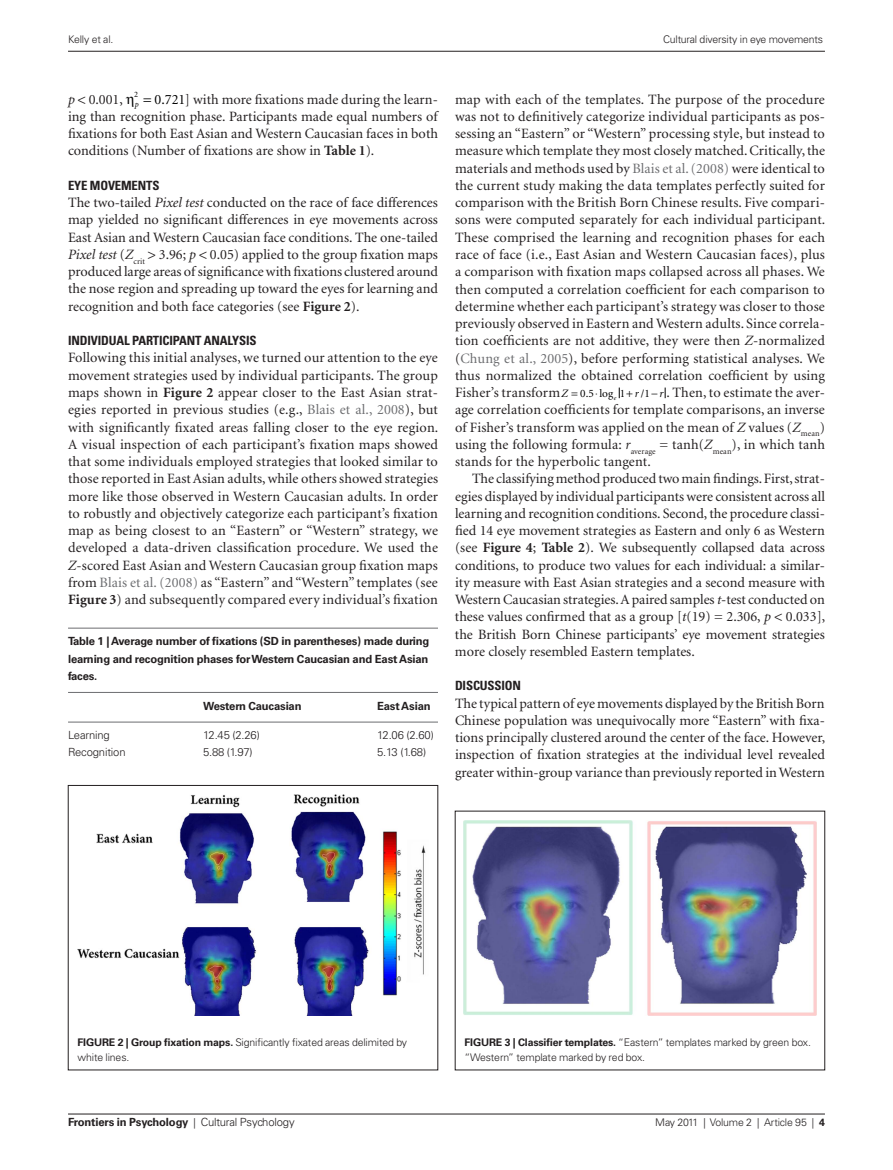
<style>
.page{position:relative;width:893px;height:1170px;background:#fff}
.page>*{position:absolute;margin:0;border:0;box-sizing:border-box;transform-origin:0 0}
.t1{font:14.25px/17.2px "Minion";color:#231f20;text-align:justify}
.t2{font:700 condensed 12.75px "Univers";letter-spacing:-.01em;color:#231f20}
.t3{font:700 11.25px/17.2px "Univers";letter-spacing:-.015em;color:#231f20;text-align:justify}
.t4{font:300 11.25px "Univers";letter-spacing:-.015em;color:#231f20}
.t5{font:11.25px "Minion";color:#000}
.t6{font:italic 11.25px "Minion";color:#000}
.t7{font:300 10.5px/14.2px "Univers";letter-spacing:-.015em;color:#231f20}
.s1{color:#000}
.s2{font-weight:700}
.s3{font-style:italic}
.s4{color:#6c6d70}
.s5{font-style:italic;font-size:11.25px;color:#000}
.s6{font-style:normal}
.s7{font-weight:300;font-size:10.5px}
.s8{font-weight:300}
</style>
<div class="page">
<hr style="left:68px;top:628px;width:370px;height:1px;background:#6c6d70">
<hr style="left:68px;top:692px;width:370px;height:1px;background:#6c6d70">
<hr style="left:68px;top:721px;width:370px;height:1px;background:#6c6d70">
<img style="left:77px;top:794px;width:349px;height:221px">
<img style="left:463px;top:820px;width:353px;height:195px">
<hr style="left:68px;top:51px;width:757px;height:1px;background:#231f20">
<hr style="left:68px;top:1113px;width:757px;height:1px;background:#231f20">
<p class="t7" style="left:68px;top:32px;width:47px">Kelly et al.</p>
<p class="t7" style="left:663px;top:32px;width:162px">Cultural diversity in eye movements</p>
<p class="t1" style="left:68px;top:91px;width:371px;text-indent:66px"><sup>2</sup> <span class="s1">0.721</span>] with more fixations made during the learn&shy;ing than recognition phase. Participants made equal numbers of fixations for both East Asian and Western Caucasian faces in both conditions (Number of fixations are show in <span class="s2">Table 1</span>).</p>
<p class="t2" style="left:68px;top:177px;width:93px">EYE MOVEMENTS</p>
<p class="t1" style="left:68px;top:194px;width:372px">The two-tailed <span class="s3">Pixel test</span> conducted on the race of face differences map yielded no significant differences in eye movements across East Asian and Western Caucasian face conditions. The one-tailed <span class="s3">Pixel test</span> (<span class="s3">Z</span><sub>crit</sub> 3.96; <span class="s3">p</span> 0.05) applied to the group fixation maps produced large areas of significance with fixations clustered around the nose region and spreading up toward the eyes for learning and recognition and both face categories (see <span class="s2">Figure 2</span>).</p>
<p class="t2" style="left:68px;top:333px;width:190px">INDIVIDUAL PARTICIPANT ANALYSIS</p>
<p class="t1" style="left:68px;top:350px;width:372px">Following this initial analyses, we turned our attention to the eye movement strategies used by individual participants. The group maps shown in <span class="s2">Figure 2</span> appear closer to the East Asian strat&shy;egies reported in previous studies (e.g., <span class="s4">Blais et al., 2008</span>), but with significantly fixated areas falling closer to the eye region.<br>A visual inspection of each participant’s fixation maps showed that some individuals employed strategies that looked similar to those reported in East Asian adults, while others showed strategies more like those observed in Western Caucasian adults. In order to robustly and objectively categorize each participant’s fixation map as being closest to an “Eastern” or “Western” strategy, we developed a data-driven classification procedure. We used the <span class="s3">Z</span>-scored East Asian and Western Caucasian group fixation maps from <span class="s4">Blais et al. (2008)</span> as “Eastern” and “Western” templates (see <span class="s2">Figure 3</span>) and subsequently compared every individual’s fixation</p>
<p class="t3" style="left:68px;top:632px;width:363px">Table 1 | Average number of fixations (SD in parentheses) made during learning and recognition phases for Western Caucasian and East Asian faces.</p>
<p class="t3" style="left:203px;top:697px;width:100px">Western Caucasian</p>
<p class="t3" style="left:377px;top:697px;width:55px">East Asian</p>
<p class="t4" style="left:68px;top:728px;width:43px">Learning</p>
<p class="t4" style="left:203px;top:728px;width:58px">12.45 (2.26)</p>
<p class="t4" style="left:377px;top:728px;width:58px">12.06 (2.60)</p>
<p class="t4" style="left:68px;top:745px;width:59px">Recognition</p>
<p class="t4" style="left:203px;top:745px;width:51px">5.88 (1.97)</p>
<p class="t4" style="left:377px;top:745px;width:51px">5.13 (1.68)</p>
<p class="t1" style="left:68px;top:91px;width:72px"><span class="s3">p</span> 0.001, <sub>p</sub></p>
<p class="t1" style="left:455px;top:91px;width:372px">map with each of the templates. The purpose of the procedure was not to definitively categorize individual participants as pos&shy;sessing an “Eastern” or “Western” processing style, but instead to measure which template they most closely matched. Critically, the materials and methods used by <span class="s4">Blais et al. (2008)</span> were identical to the current study making the data templates perfectly suited for comparison with the British Born Chinese results. Five compari&shy;sons were computed separately for each individual participant.<br>These comprised the learning and recognition phases for each race of face (i.e., East Asian and Western Caucasian faces), plus a comparison with fixation maps collapsed across all phases. We then computed a correlation coefficient for each comparison to determine whether each participant’s strategy was closer to those previously observed in Eastern and Western adults. Since correla&shy;tion coefficients are not additive, they were then <span class="s3">Z</span>-normalized (<span class="s4">Chung et al., 2005</span>), before performing statistical analyses. We thus normalized the obtained correlation coefficient by using Fisher’s transform<span class="s5">Z</span></p>
<p class="t1" style="left:455px;top:384px;width:371px;text-indent:212px">. Then, to estimate the aver&shy;age correlation coefficients for template comparisons, an inverse of Fisher’s transform was applied on the mean of <span class="s3">Z</span> values (<span class="s3">Z</span><sub>mean</sub>) using the following formula: <span class="s3">r</span><sub>average</sub> = tanh(<span class="s3">Z</span><sub>mean</sub>), in which tanh stands for the hyperbolic tangent.</p>
<p class="t1" style="left:455px;top:470px;width:372px;text-indent:17px">The classifying method produced two main findings. First, strat&shy;egies displayed by individual participants were consistent across all learning and recognition conditions. Second, the procedure classi&shy;fied 14 eye movement strategies as Eastern and only 6 as Western (see <span class="s2">Figure 4</span>; <span class="s2">Table 2</span>). We subsequently collapsed data across conditions, to produce two values for each individual: a similar&shy;ity measure with East Asian strategies and a second measure with Western Caucasian strategies. A paired samples <span class="s3">t</span>-test conducted on these values confirmed that as a group [<span class="s3">t</span>(19) = 2.306, <span class="s3">p</span> 0.033], the British Born Chinese participants’ eye movement strategies more closely resembled Eastern templates.</p>
<p class="t2" style="left:455px;top:678px;width:68px">DISCUSSION</p>
<p class="t1" style="left:455px;top:695px;width:372px">The typical pattern of eye movements displayed by the British Born Chinese population was unequivocally more “Eastern” with fixa&shy;tions principally clustered around the center of the face. However, inspection of fixation strategies at the individual level revealed greater within-group variance than previously reported in Western</p>
<p class="t5" style="left:580px;top:388px;width:46px">0 5. log<sub>e</sub> 1</p>
<p class="t6" style="left:635px;top:388px;width:30px">r<span class="s6">/1</span>−r</p>
<p class="t7" style="left:78px;top:1035px;width:331px"><span class="s2">Figure 2 | Group fixation maps.</span> Significantly fixated areas delimited by white lines.</p>
<p class="t7" style="left:465px;top:1035px;width:348px"><span class="s2">Figure 3 | Classifier templates.</span> “Eastern” templates marked by green box. “Western” template marked by red box.</p>
<p class="t3" style="left:68px;top:1113px;width:228px">Frontiers in Psychology <span class="s7">|</span> <span class="s8">Cultural Psychology</span></p>
<p class="t7" style="left:655px;top:1115px;width:171px">May 2011 | Volume 2 | Article 95 | <span class="s2">4</span></p>
</div>
